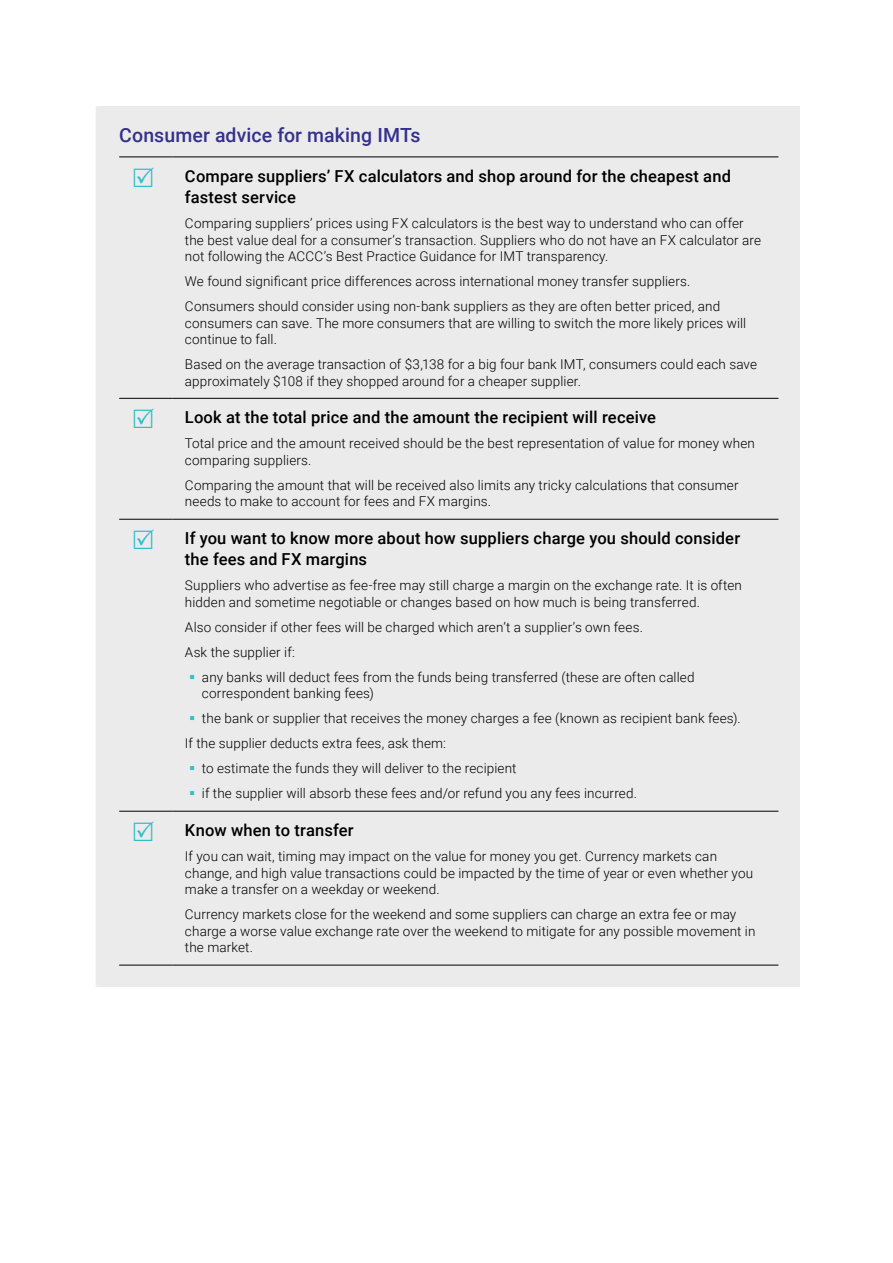
<style>
.page{position:relative;width:893px;height:1263px;background:#fff}
.page>*{position:absolute;margin:0;border:0;box-sizing:border-box;transform-origin:0 0}
._02_Box_Heading_1{font:500 19.5px "Roboto";letter-spacing:.005em;color:#35318b}
._02_Box_Heading_2{font:500 16.5px/21px "Roboto";letter-spacing:.01em;color:#000}
._04_Table_body{font:300 13.5px/16.5px "Roboto";letter-spacing:.01em;color:#000}
</style>
<div class="page">
<div style="left:98px;top:106px;width:701px;height:880px;background:#ebebec"></div>
<hr style="left:96px;top:106px;width:4px;height:880px;background:#ebebec">
<hr style="left:119px;top:157px;width:53px;height:1px;background:#000">
<hr style="left:172px;top:157px;width:606px;height:1px;background:#000">
<hr style="left:119px;top:398px;width:53px;height:1px;background:#000">
<hr style="left:172px;top:398px;width:606px;height:1px;background:#000">
<hr style="left:119px;top:519px;width:53px;height:1px;background:#000">
<hr style="left:172px;top:519px;width:606px;height:1px;background:#000">
<hr style="left:119px;top:811px;width:53px;height:1px;background:#000">
<hr style="left:172px;top:811px;width:606px;height:1px;background:#000">
<hr style="left:119px;top:965px;width:53px;height:1px;background:#000">
<hr style="left:172px;top:965px;width:606px;height:1px;background:#000">
<p class="_02_Box_Heading_1" style="left:119px;top:122px;width:303px">Consumer advice for making IMTs</p>
<p class="_02_Box_Heading_2" style="left:185px;top:165px;width:547px">Compare suppliers’ FX calculators and shop around for the cheapest and fastest service</p>
<p class="_04_Table_body" style="left:185px;top:214px;width:578px">Comparing suppliers’ prices using FX calculators is the best way to understand who can offer the best value deal for a consumer’s transaction. Suppliers who do not have an FX calculator are not following the ACCC’s Best Practice Guidance for IMT transparency.</p>
<p class="_04_Table_body" style="left:185px;top:272px;width:507px">We found significant price differences across international money transfer suppliers.</p>
<p class="_04_Table_body" style="left:185px;top:297px;width:563px">Consumers should consider using non-bank suppliers as they are often better priced, and consumers can save. The more consumers that are willing to switch the more likely prices will continue to fall.</p>
<p class="_04_Table_body" style="left:185px;top:355px;width:574px">Based on the average transaction of $3,138 for a big four bank IMT, consumers could each save approximately $108 if they shopped around for a cheaper supplier.</p>
<p class="_02_Box_Heading_2" style="left:185px;top:406px;width:473px">Look at the total price and the amount the recipient will receive</p>
<p class="_04_Table_body" style="left:185px;top:435px;width:571px">Total price and the amount received should be the best representation of value for money when comparing suppliers.</p>
<p class="_04_Table_body" style="left:185px;top:476px;width:555px">Comparing the amount that will be received also limits any tricky calculations that consumer needs to make to account for fees and FX margins.</p>
<p class="_02_Box_Heading_2" style="left:185px;top:527px;width:557px">If you want to know more about how suppliers charge you should consider the fees and FX margins</p>
<p class="_04_Table_body" style="left:185px;top:577px;width:558px">Suppliers who advertise as fee-free may still charge a margin on the exchange rate. It is often hidden and sometime negotiable or changes based on how much is being transferred.</p>
<p class="_04_Table_body" style="left:185px;top:618px;width:459px">Also consider if other fees will be charged which aren’t a supplier’s own fees.</p>
<p class="_04_Table_body" style="left:185px;top:643px;width:112px">Ask the supplier if:</p>
<p class="_04_Table_body" style="left:202px;top:668px;width:494px">any banks will deduct fees from the funds being transferred (these are often called correspondent banking fees)</p>
<p class="_04_Table_body" style="left:202px;top:710px;width:540px">the bank or supplier that receives the money charges a fee (known as recipient bank fees).</p>
<p class="_04_Table_body" style="left:185px;top:735px;width:263px">If the supplier deducts extra fees, ask them:</p>
<p class="_04_Table_body" style="left:202px;top:760px;width:316px">to estimate the funds they will deliver to the recipient</p>
<p class="_04_Table_body" style="left:202px;top:785px;width:437px">if the supplier will absorb these fees and/or refund you any fees incurred.</p>
<p class="_02_Box_Heading_2" style="left:185px;top:819px;width:170px">Know when to transfer</p>
<p class="_04_Table_body" style="left:185px;top:848px;width:570px">If you can wait, timing may impact on the value for money you get. Currency markets can change, and high value transactions could be impacted by the time of year or even whether you make a transfer on a weekday or weekend.</p>
<p class="_04_Table_body" style="left:185px;top:906px;width:572px">Currency markets close for the weekend and some suppliers can charge an extra fee or may charge a worse value exchange rate over the weekend to mitigate for any possible movement in the market.</p>
</div>
